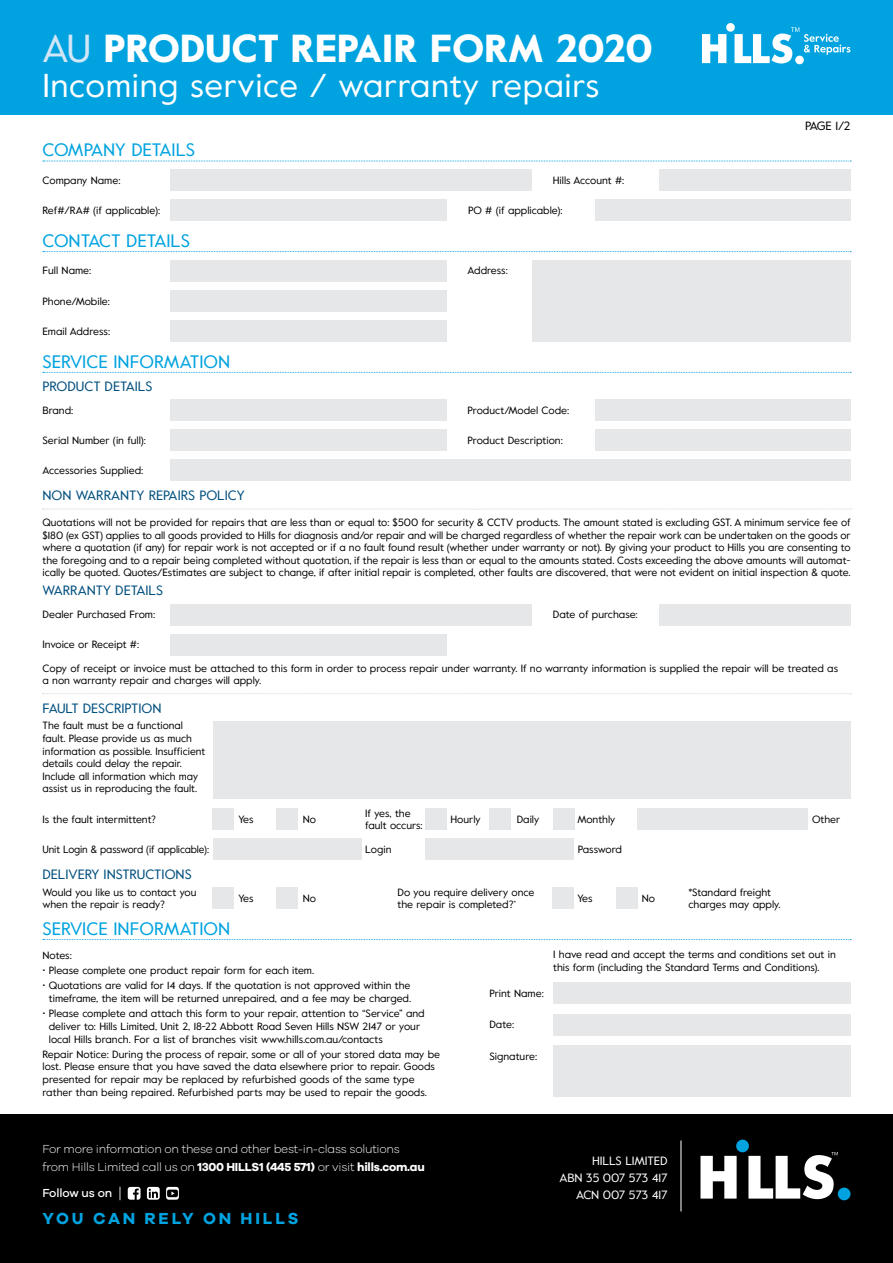
<style>
.page{position:relative;width:893px;height:1263px;background:#fff}
.page>*{position:absolute;margin:0;border:0;box-sizing:border-box;transform-origin:0 0}
.t1{font:900 39px "Value";color:#fff}
.t2{font:33px "Value";letter-spacing:.02em;color:#fff}
.t3{font:18px "Value";color:#00a3df}
.t4{font:700 16.5px "Galano Grotesque";letter-spacing:.17em;color:#00a3df}
.t5{font:13.5px "Value";color:#004f7e}
.t6{font:300 12px/18.1px "Galano Grotesque";letter-spacing:-.02em;color:#fff}
.t7{font:12px/17.2px "Value";letter-spacing:-.01em;color:#fff;text-align:right}
.t8{font:500 12px "Galano Grotesque";letter-spacing:-.01em;color:#fff}
.t9{font:12px "Value";color:#000}
.t10{font:10.5px/12.6px "Value";color:#000}
.t11{font:10.5px "Value";color:#000;scale:.96 1}
.t12{font:10.5px "Value";letter-spacing:-.02em;color:#000}
.s1{font-weight:400;color:#d1e6f7}
.s2{font-weight:700}
.s3{font-weight:300;font-size:16.5px}
</style>
<div class="page">
<div style="left:0;top:0;width:893px;height:115px;background:#00a3df"></div>
<svg style="left:43px;top:161px;width:808px;height:1px"></svg>
<svg style="left:43px;top:251px;width:808px;height:1px"></svg>
<svg style="left:43px;top:372px;width:808px;height:1px"></svg>
<svg style="left:43px;top:939px;width:808px;height:1px"></svg>
<div style="left:726px;top:23px;width:9px;height:9px;background:#fff;border-radius:50%"></div>
<svg style="left:702px;top:34px;width:24px;height:29px"></svg>
<svg style="left:734px;top:27px;width:116px;height:36px"></svg>
<svg style="left:43px;top:509px;width:808px;height:1px"></svg>
<svg style="left:43px;top:693px;width:808px;height:1px"></svg>
<div style="left:531px;top:260px;width:319px;height:82px;background:#e6e7e8"></div>
<div style="left:659px;top:169px;width:191px;height:22px;background:#e6e7e8"></div>
<div style="left:170px;top:169px;width:361px;height:22px;background:#e6e7e8"></div>
<div style="left:595px;top:200px;width:255px;height:21px;background:#e6e7e8"></div>
<div style="left:170px;top:200px;width:276px;height:21px;background:#e6e7e8"></div>
<div style="left:170px;top:260px;width:276px;height:21px;background:#e6e7e8"></div>
<div style="left:213px;top:722px;width:637px;height:77px;background:#e6e7e8"></div>
<div style="left:170px;top:399px;width:276px;height:22px;background:#e6e7e8"></div>
<div style="left:595px;top:399px;width:255px;height:22px;background:#e6e7e8"></div>
<div style="left:553px;top:982px;width:297px;height:22px;background:#e6e7e8"></div>
<div style="left:170px;top:604px;width:361px;height:21px;background:#e6e7e8"></div>
<div style="left:659px;top:604px;width:191px;height:21px;background:#e6e7e8"></div>
<div style="left:170px;top:320px;width:276px;height:22px;background:#e6e7e8"></div>
<div style="left:170px;top:460px;width:680px;height:21px;background:#e6e7e8"></div>
<div style="left:170px;top:290px;width:276px;height:21px;background:#e6e7e8"></div>
<div style="left:170px;top:634px;width:276px;height:21px;background:#e6e7e8"></div>
<div style="left:213px;top:887px;width:21px;height:22px;background:#e6e7e8"></div>
<div style="left:553px;top:887px;width:21px;height:22px;background:#e6e7e8"></div>
<div style="left:276px;top:887px;width:22px;height:22px;background:#e6e7e8"></div>
<div style="left:617px;top:887px;width:21px;height:22px;background:#e6e7e8"></div>
<div style="left:213px;top:808px;width:21px;height:22px;background:#e6e7e8"></div>
<div style="left:426px;top:808px;width:21px;height:22px;background:#e6e7e8"></div>
<div style="left:276px;top:808px;width:22px;height:22px;background:#e6e7e8"></div>
<div style="left:489px;top:808px;width:22px;height:22px;background:#e6e7e8"></div>
<div style="left:553px;top:808px;width:21px;height:22px;background:#e6e7e8"></div>
<div style="left:638px;top:808px;width:170px;height:22px;background:#e6e7e8"></div>
<div style="left:213px;top:839px;width:148px;height:21px;background:#e6e7e8"></div>
<div style="left:425px;top:839px;width:149px;height:21px;background:#e6e7e8"></div>
<div style="left:170px;top:430px;width:276px;height:21px;background:#e6e7e8"></div>
<div style="left:595px;top:430px;width:255px;height:21px;background:#e6e7e8"></div>
<div style="left:553px;top:1014px;width:297px;height:21px;background:#e6e7e8"></div>
<div style="left:553px;top:1045px;width:297px;height:51px;background:#e6e7e8"></div>
<div style="left:0;top:1114px;width:893px;height:149px;background:#000"></div>
<svg style="left:127px;top:1186px;width:14px;height:14px"></svg>
<svg style="left:146px;top:1186px;width:14px;height:14px"></svg>
<svg style="left:166px;top:1186px;width:13px;height:14px"></svg>
<h1 class="t1" style="left:43px;top:22px;width:612px"><span class="s1">AU</span> PRODUCT REPAIR FORM 2020</h1>
<h2 class="t2" style="left:43px;top:63px;width:558px">Incoming service / warranty repairs</h2>
<h3 class="t3" style="left:43px;top:138px;width:154px">COMPANY DETAILS</h3>
<p class="t10" style="left:43px;top:174px;width:79px">Company Name:</p>
<p class="t10" style="left:553px;top:174px;width:73px">Hills Account #:</p>
<p class="t10" style="left:43px;top:204px;width:119px">Ref#/RA# (if applicable):</p>
<p class="t10" style="left:468px;top:204px;width:96px">PO # (if applicable):</p>
<h3 class="t3" style="left:43px;top:228px;width:149px">CONTACT DETAILS</h3>
<p class="t10" style="left:43px;top:264px;width:50px">Full Name:</p>
<p class="t10" style="left:43px;top:294px;width:69px">Phone/Mobile:</p>
<p class="t10" style="left:43px;top:325px;width:69px">Email Address:</p>
<h3 class="t3" style="left:43px;top:349px;width:189px">SERVICE INFORMATION</h3>
<p class="t5" style="left:43px;top:376px;width:111px">PRODUCT DETAILS</p>
<p class="t10" style="left:468px;top:264px;width:42px">Address:</p>
<p class="t10" style="left:43px;top:404px;width:32px">Brand:</p>
<p class="t10" style="left:468px;top:404px;width:103px">Product/Model Code:</p>
<p class="t10" style="left:43px;top:434px;width:105px">Serial Number (in full):</p>
<p class="t10" style="left:468px;top:434px;width:97px">Product Description:</p>
<p class="t10" style="left:43px;top:464px;width:102px">Accessories Supplied:</p>
<p class="t5" style="left:43px;top:486px;width:204px">NON WARRANTY REPAIRS POLICY</p>
<p class="t9" style="left:805px;top:117px;width:47px">PAGE 1/2</p>
<p class="t10" style="left:43px;top:516px;width:810px;text-align:justify">Quotations will not be provided for repairs that are less than or equal to: $500 for security &amp; CCTV products. The amount stated is excluding GST. A minimum service fee of $180 (ex GST) applies to all goods provided to Hills for diagnosis and/or repair and will be charged regardless of whether the repair work can be undertaken on the goods or where a quotation (if any) for repair work is not accepted or if a no fault found result (whether under warranty or not). By giving your product to Hills you are consenting to the foregoing and to a repair being completed without quotation, if the repair is less than or equal to the amounts stated. Costs exceeding the above amounts will automat&shy;ically be quoted. Quotes/Estimates are subject to change, if after initial repair is completed, other faults are discovered, that were not evident on initial inspection &amp; quote.</p>
<p class="t5" style="left:43px;top:581px;width:122px">WARRANTY DETAILS</p>
<p class="t10" style="left:43px;top:608px;width:114px">Dealer Purchased From:</p>
<p class="t10" style="left:553px;top:608px;width:86px">Date of purchase:</p>
<p class="t10" style="left:43px;top:638px;width:98px">Invoice or Receipt #:</p>
<p class="t10" style="left:43px;top:662px;width:797px">Copy of receipt or invoice must be attached to this form in order to process repair under warranty. If no warranty information is supplied the repair will be treated as a non warranty repair and charges will apply.</p>
<p class="t5" style="left:43px;top:699px;width:120px">FAULT DESCRIPTION</p>
<p class="t10" style="left:43px;top:719px;width:164px">The fault must be a functional fault. Please provide us as much information as possible. Insufficient details could delay the repair.<br>Include all information which may assist us in reproducing the fault.</p>
<p class="t10" style="left:43px;top:813px;width:115px">Is the fault intermittent?</p>
<p class="t10" style="left:365px;top:807px;width:59px;line-height:12px">If yes, the fault occurs:</p>
<p class="t10" style="left:238px;top:813px;width:17px">Yes</p>
<p class="t10" style="left:303px;top:813px;width:15px">No</p>
<p class="t10" style="left:450px;top:813px;width:32px">Hourly</p>
<p class="t10" style="left:517px;top:813px;width:24px">Daily</p>
<p class="t10" style="left:577px;top:813px;width:40px">Monthly</p>
<p class="t10" style="left:812px;top:813px;width:30px">Other</p>
<p class="t11" style="left:43px;top:842px;width:175px">Unit Login &amp; password (if applicable):</p>
<p class="t10" style="left:365px;top:843px;width:28px">Login</p>
<p class="t12" style="left:578px;top:842px;width:46px">Password</p>
<p class="t5" style="left:43px;top:864px;width:151px">DELIVERY INSTRUCTIONS</p>
<p class="t10" style="left:43px;top:886px;width:156px;line-height:12px">Would you like us to contact you when the repair is ready?</p>
<p class="t10" style="left:397px;top:886px;width:138px;line-height:12px">Do you require delivery once the repair is completed?<sup>*</sup></p>
<p class="t10" style="left:688px;top:886px;width:94px;line-height:12px">*Standard freight charges may apply.</p>
<p class="t10" style="left:238px;top:892px;width:17px">Yes</p>
<p class="t10" style="left:303px;top:892px;width:15px">No</p>
<p class="t10" style="left:577px;top:892px;width:17px">Yes</p>
<p class="t10" style="left:642px;top:892px;width:15px">No</p>
<h3 class="t3" style="left:43px;top:916px;width:189px">SERVICE INFORMATION</h3>
<p class="t10" style="left:43px;top:948px;width:31px">Notes:</p>
<p class="t10" style="left:43px;top:963px;width:273px">• Please complete one product repair form for each item.</p>
<p class="t10" style="left:43px;top:978px;width:370px;text-align:right">• Quotations are valid for 14 days. If the quotation is not approved within the timeframe, the item will be returned unrepaired, and a fee may be charged.</p>
<p class="t10" style="left:49px;top:1006px;width:377px;text-indent:-6px">• Please complete and attach this form to your repair, attention to “Service” and deliver to: Hills Limited, Unit 2, 18-22 Abbott Road Seven Hills NSW 2147 or your local Hills branch. For a list of branches visit www.hills.com.au/contacts</p>
<p class="t10" style="left:43px;top:1047px;width:399px">Repair Notice: During the process of repair, some or all of your stored data may be lost. Please ensure that you have saved the data elsewhere prior to repair. Goods presented for repair may be replaced by refurbished goods of the same type rather than being repaired. Refurbished parts may be used to repair the goods.</p>
<p class="t6" style="left:43px;top:1139px;width:384px">For more information on these and other best-in-class solutions from Hills Limited call us on <span class="s2">1300 HILLS1 (445 571)</span> or visit <span class="s2">hills.com.au</span></p>
<p class="t8" style="left:43px;top:1185px;width:81px">Follow us on <span class="s3">|</span></p>
<h3 class="t4" style="left:43px;top:1208px;width:257px">YOU CAN RELY ON HILLS</h3>
<p class="t10" style="left:489px;top:986px;width:56px">Print Name:</p>
<p class="t10" style="left:489px;top:1018px;width:26px">Date:</p>
<p class="t10" style="left:489px;top:1049px;width:49px">Signature:</p>
<p class="t10" style="left:553px;top:948px;width:284px">I have read and accept the terms and conditions set out in this form (including the Standard Terms and Conditions).</p>
<p class="t7" style="left:559px;top:1151px;width:110px">HILLS LIMITED<br>ABN 35 007 573 417<br>ACN 007 573 417</p>
</div>
